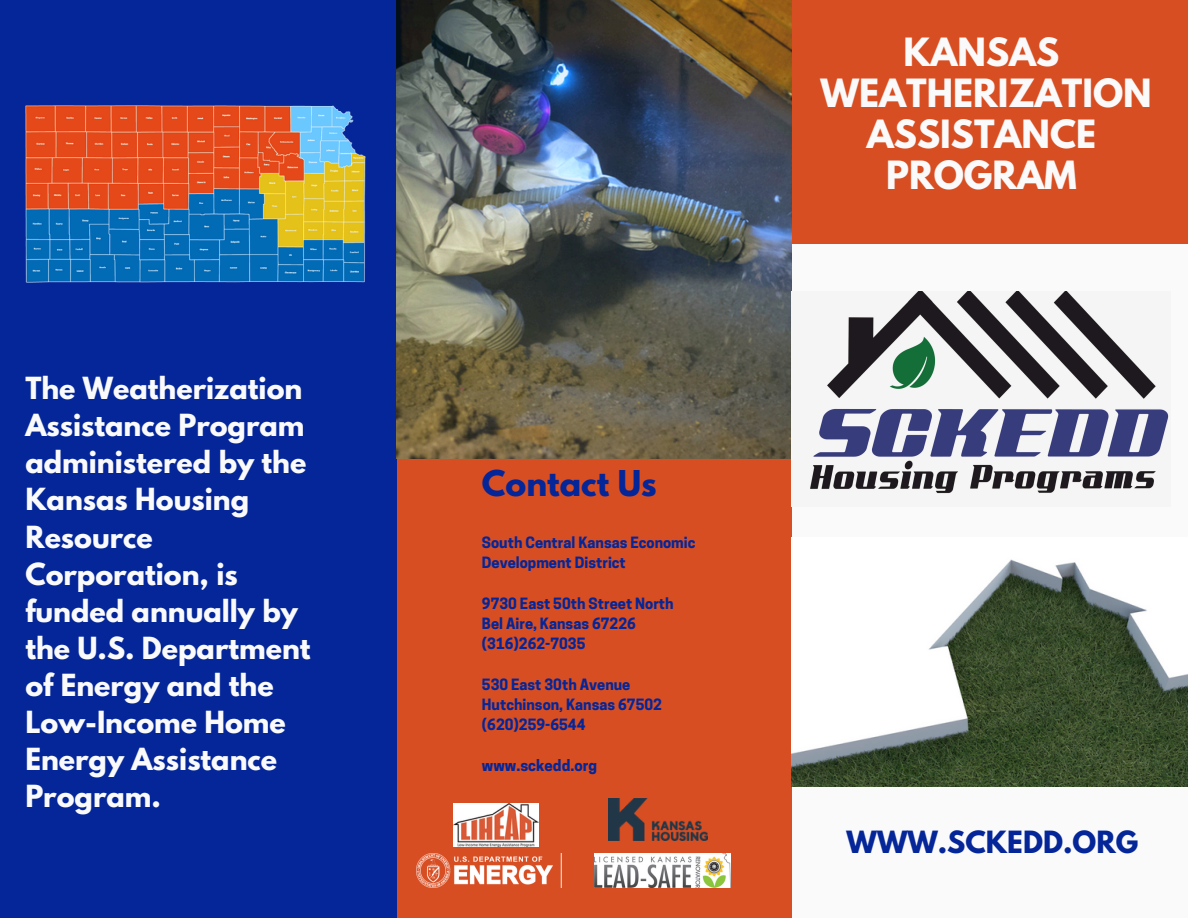
<style>
.page{position:relative;width:1188px;height:918px;background:#d84e23}
.page>*{position:absolute;margin:0;border:0;box-sizing:border-box;transform-origin:0 0}
.t1{font:700 34.5px/41px "League Spartan";color:#fafafa;text-align:center}
.t2{font:700 31.5px "League Spartan";color:#042698}
.t3{font:700 27.15px "League Spartan";color:#042698}
.t4{font:700 27px/37.2px "League Spartan";color:#fafafa}
.t5{font:700 15px "Cooper Hewitt";color:#042698}
.t6{font:700 14.7px/20.2px "Cooper Hewitt";color:#042698}
</style>
<div class="page">
<div style="left:0;top:0;width:397px;height:918px;background:#042698"></div>
<div style="left:792px;top:244px;width:396px;height:674px;background:#fafafa"></div>
<img style="left:397px;top:0;width:394px;height:459px">
<img style="left:609px;top:799px;width:99px;height:41px">
<img style="left:454px;top:804px;width:84px;height:43px">
<img style="left:417px;top:854px;width:145px;height:34px">
<img style="left:25px;top:105px;width:341px;height:178px">
<img style="left:594px;top:854px;width:136px;height:34px">
<img style="left:792px;top:559px;width:396px;height:227px">
<img style="left:810px;top:291px;width:359px;height:203px">
<p class="t4" style="left:25px;top:373px;width:287px">The Weatherization<br>Assistance Program administered by the<br>Kansas Housing<br>Resource<br>Corporation, is funded annually by the U.S. Department of Energy and the<br>Low-Income Home<br>Energy Assistance<br>Program.</p>
<p class="t2" style="left:482px;top:468px;width:176px">Contact Us</p>
<p class="t6" style="left:482px;top:534px;width:215px">South Central Kansas Economic<br>Development District</p>
<p class="t6" style="left:482px;top:595px;width:193px">9730 East 50th Street North</p>
<p class="t6" style="left:482px;top:615px;width:155px">Bel Aire, Kansas 67226</p>
<p class="t6" style="left:482px;top:636px;width:105px">(316)262-7035</p>
<p class="t6" style="left:482px;top:676px;width:150px">530 East 30th Avenue</p>
<p class="t6" style="left:482px;top:696px;width:182px">Hutchinson, Kansas 67502</p>
<p class="t6" style="left:482px;top:717px;width:105px">(620)259-6544</p>
<h1 class="t5" style="left:482px;top:760px;width:117px">www.sckedd.org</h1>
<h3 class="t1" style="left:821px;top:36px;width:333px">KANSAS<br>WEATHERIZATION<br>ASSISTANCE<br>PROGRAM</h3>
<p class="t3" style="left:847px;top:829px;width:293px">WWW.SCKEDD.ORG</p>
</div>
